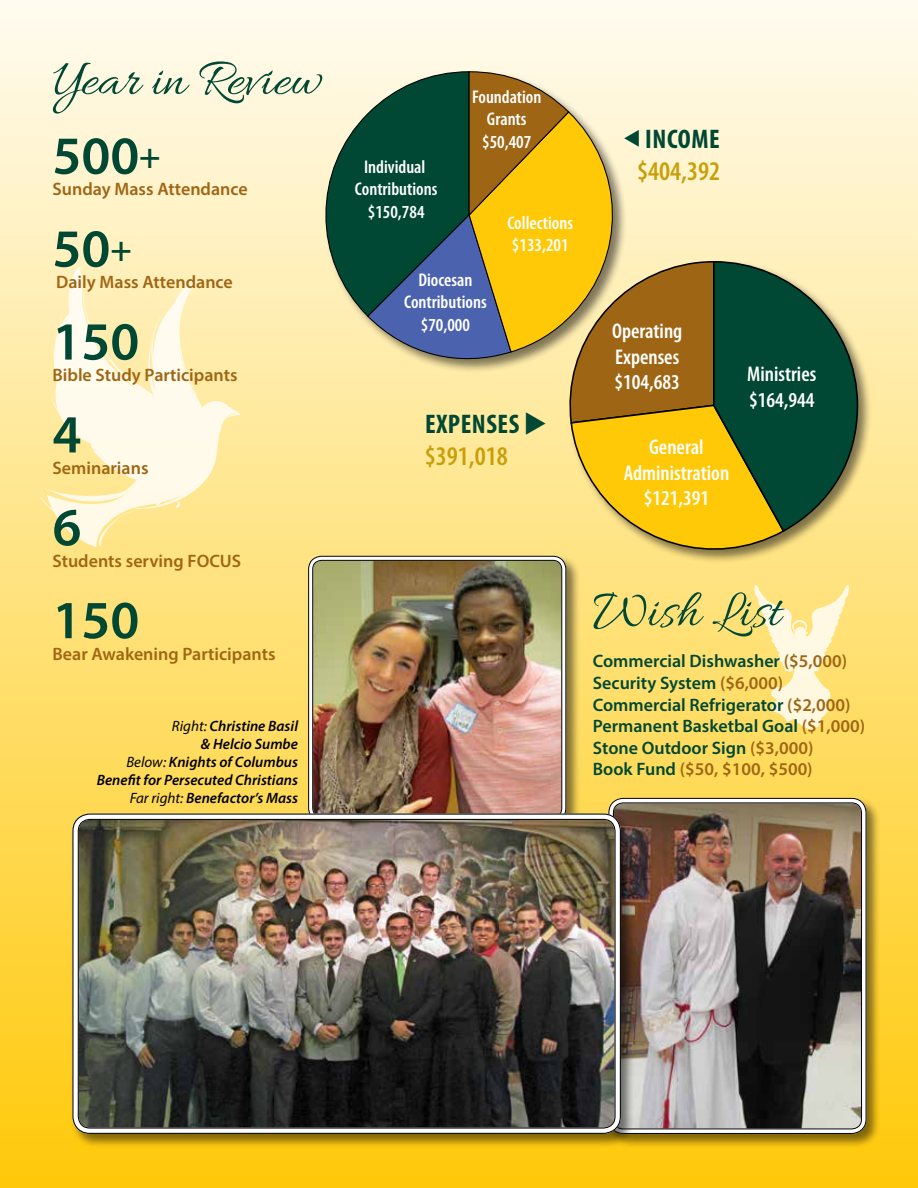
<style>
.page{position:relative;width:918px;height:1188px;background:#fff}
.page>*{position:absolute;margin:0;border:0;box-sizing:border-box;transform-origin:0 0}
.t1{font:54px "Allura";color:#004833}
.t2{font:600 54px "Myriad Pro";color:#004833}
.t3{font:700 condensed 27px/32.4px "Myriad Pro";letter-spacing:.02em;color:#004833}
.t4{font:600 condensed 27px "Myriad Pro";color:#c89f09}
.t5{font:600 condensed 21.3px/25.7px "Myriad Pro";color:#fff}
.t6{font:600 condensed 18.45px/22.2px "Myriad Pro";color:#fff;text-align:center}
.t7{font:600 18px/21.6px "Myriad Pro";color:#004833}
.t8{font:600 18px "Myriad Pro";color:#9f6614}
.t9{font:italic 600 15px/18px "Myriad Pro";color:#000;text-align:right}
.s1{font-size:36px}
.s2{font-weight:400}
.s3{font-weight:600;color:#c89f09}
.s4{color:#9f6614}
</style>
<div class="page">
<div style="left:0;top:0;width:918px;height:1188px;background:linear-gradient(to bottom,#fffbf0,#ffc90a)"></div>
<div style="left:568px;top:259px;width:305px;height:305px;background:#000;opacity:.5"></div>
<svg style="left:39px;top:267px;width:202px;height:279px;background:#fff0c0"></svg>
<svg style="left:754px;top:584px;width:96px;height:149px;background:#ffe9a0"></svg>
<div style="left:307px;top:554px;width:274px;height:282px;background:#000;opacity:.5"></div>
<img style="left:311px;top:558px;width:249px;height:254px">
<div style="left:607px;top:796px;width:274px;height:353px;background:#000;opacity:.5"></div>
<img style="left:611px;top:801px;width:253px;height:330px">
<div style="left:608px;top:798px;width:259px;height:336px;border:5px solid #fff;border-radius:12px"></div>
<div style="left:71px;top:812px;width:564px;height:337px;background:#000;opacity:.5"></div>
<img style="left:76px;top:817px;width:542px;height:314px">
<div style="left:72px;top:814px;width:549px;height:320px;border:6px solid #fff;border-radius:14px"></div>
<svg style="left:312px;top:71px;width:547px;height:498px;background:#b8b06c"></svg>
<h1 class="t1" style="left:52px;top:50px;width:269px">Year in Review</h1>
<h1 class="t2" style="left:52px;top:121px;width:110px">500<span class="s1">+</span></h1>
<p class="t8" style="left:52px;top:178px;width:197px">Sunday Mass Attendance</p>
<h1 class="t2" style="left:52px;top:214px;width:81px">50<span class="s1">+</span></h1>
<p class="t8" style="left:56px;top:271px;width:178px">Daily Mass Attendance</p>
<h1 class="t2" style="left:52px;top:307px;width:88px">150</h1>
<p class="t8" style="left:52px;top:364px;width:187px">Bible Study Participants</p>
<h1 class="t2" style="left:52px;top:400px;width:30px">4</h1>
<p class="t8" style="left:52px;top:457px;width:98px">Seminarians</p>
<h1 class="t2" style="left:52px;top:493px;width:30px">6</h1>
<p class="t8" style="left:52px;top:549px;width:190px">Students serving FOCUS</p>
<h1 class="t2" style="left:52px;top:586px;width:88px">150</h1>
<p class="t8" style="left:52px;top:642px;width:225px">Bear Awakening Participants</p>
<p class="t9" style="left:97px;top:716px;width:203px"><span class="s2">Right:</span> Christine Basil<br>&amp; Helcio Sumbe<br><span class="s2">Below:</span> Knights of Columbus<br>Benefit for Persecuted Christians<br><span class="s2">Far right:</span> Benefactor’s Mass</p>
<p class="t6" style="left:355px;top:156px;width:84px">Individual<br>Contributions $150,784</p>
<p class="t6" style="left:472px;top:86px;width:71px">Foundation<br>Grants $50,407</p>
<p class="t6" style="left:507px;top:211px;width:67px;text-align:left">Collections $133,201</p>
<p class="t6" style="left:404px;top:269px;width:84px">Diocesan<br>Contributions $70,000</p>
<h2 class="t3" style="left:425px;top:407px;width:124px">EXPENSES ◆ <span class="s3">$391,018</span></h2>
<h2 class="t3" style="left:645px;top:122px;width:76px">INCOME</h2>
<h2 class="t4" style="left:637px;top:155px;width:84px">$404,392</h2>
<p class="t5" style="left:612px;top:318px;width:72px">Operating<br>Expenses $104,683</p>
<p class="t5" style="left:624px;top:434px;width:107px;text-align:center">General<br>Administration $121,391</p>
<p class="t5" style="left:747px;top:361px;width:71px">Ministries $164,944</p>
<h1 class="t1" style="left:593px;top:581px;width:189px">Wish List</h1>
<p class="t7" style="left:593px;top:650px;width:274px">Commercial Dishwasher <span class="s4">($5,000)<br></span>Security System <span class="s4">($6,000)<br></span>Commercial Refrigerator <span class="s4">($2,000)<br></span>Permanent Basketbal Goal <span class="s4">($1,000)<br></span>Stone Outdoor Sign <span class="s4">($3,000)<br></span>Book Fund <span class="s4">($50, $100, $500)</span></p>
</div>
